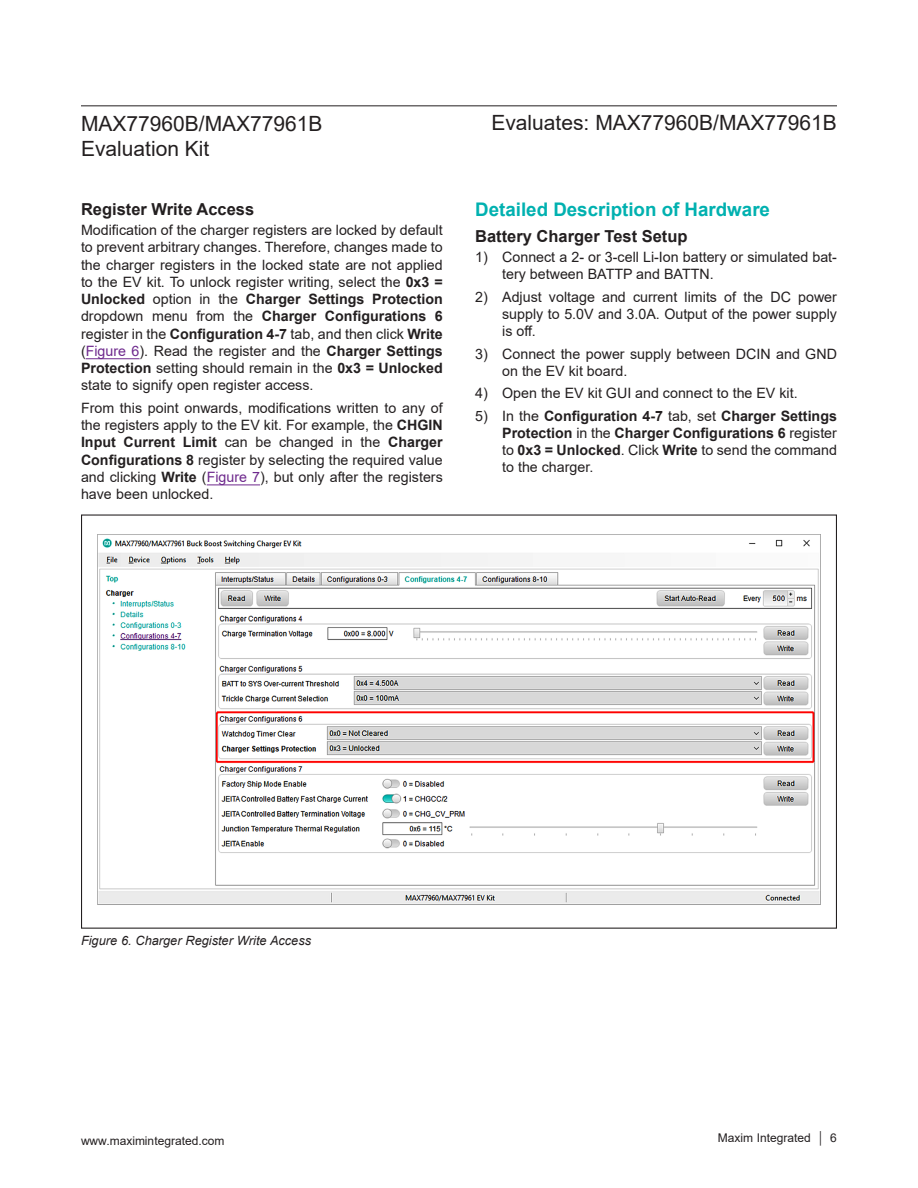
<style>
.page{position:relative;width:918px;height:1188px;background:#fff}
.page>*{position:absolute;margin:0;border:0;box-sizing:border-box;transform-origin:0 0}
.t1{font:21px "Arial";color:#231f20}
.H1{font:700 18.75px "Arial";color:#00b1b0}
.H2{font:700 16.5px "Arial";color:#231f20}
.Body_Text{font:14.25px/17.2px "Arial";color:#231f20;text-align:justify}
.t2{font:700 14.25px/17.1px "Arial";color:#231f20;text-align:justify}
.Caption_-_Figures{font:italic 12.75px "Arial";color:#231f20}
.t3{font:12px "Arial";color:#231f20}
.s1{font-weight:700}
.s2{color:#6e298d}
.s3{font-weight:400}
</style>
<div class="page">
<hr style="left:81px;top:105px;width:756px;height:1px;background:#231f20">
<hr style="left:86px;top:358px;width:54px;height:1px;background:#6e298d">
<hr style="left:207px;top:485px;width:53px;height:1px;background:#6e298d">
<img style="left:98px;top:534px;width:722px;height:371px">
<h1 class="t1" style="left:81px;top:109px;width:243px">MAX77960B/MAX77961B</h1>
<h1 class="t1" style="left:491px;top:108px;width:347px">Evaluates: MAX77960B/MAX77961B</h1>
<h1 class="t1" style="left:81px;top:134px;width:130px">Evaluation Kit</h1>
<p class="H2" style="left:81px;top:197px;width:175px">Register Write Access</p>
<p class="Body_Text" style="left:81px;top:221px;width:363px">Modification of the charger registers are locked by default to prevent arbitrary changes. Therefore, changes made to the charger registers in the locked state are not applied to the EV kit. To unlock register writing, select the <span class="s1">0x3 = Unlocked</span> option in the <span class="s1">Charger Settings Protection </span>dropdown menu from the <span class="s1">Charger Configurations 6 </span>register in the <span class="s1">Configuration 4-7</span> tab, and then click <span class="s1">Write </span>(<span class="s2">Figure 6</span>). Read the register and the <span class="s1">Charger Settings Protection</span> setting should remain in the <span class="s1">0x3 = Unlocked </span>state to signify open register access.</p>
<p class="Body_Text" style="left:81px;top:399px;width:363px">From this point onwards, modifications written to any of the registers apply to the EV kit. For example, the <span class="s1">CHGIN Input Current Limit</span> can be changed in the <span class="s1">Charger Configurations 8</span> register by selecting the required value and clicking <span class="s1">Write</span> (<span class="s2">Figure 7</span>), but only after the registers have been unlocked.</p>
<p class="H1" style="left:475px;top:196px;width:296px">Detailed Description of Hardware</p>
<p class="H2" style="left:475px;top:224px;width:214px">Battery Charger Test Setup</p>
<p class="Body_Text" style="left:502px;top:249px;width:336px;text-indent:-27px">1) Connect a 2- or 3-cell Li-Ion battery or simulated bat&shy;tery between BATTP and BATTN.</p>
<p class="Body_Text" style="left:502px;top:288px;width:336px;text-indent:-27px">2) Adjust voltage and current limits of the DC power supply to 5.0V and 3.0A. Output of the power supply is off.</p>
<p class="Body_Text" style="left:502px;top:345px;width:336px;text-indent:-27px">3) Connect the power supply between DCIN and GND on the EV kit board.</p>
<p class="Body_Text" style="left:475px;top:384px;width:324px">4) Open the EV kit GUI and connect to the EV kit.</p>
<p class="t2" style="left:502px;top:407px;width:336px;text-indent:-27px"><span class="s3">5) In the</span> Configuration 4-7 <span class="s3">tab, set</span> Charger Settings Protection <span class="s3">in the</span> Charger Configurations 6 <span class="s3">register to</span> 0x3 = Unlocked<span class="s3">. Click</span> Write <span class="s3">to send the command to the charger.</span></p>
<p class="Caption_-_Figures" style="left:81px;top:932px;width:232px">Figure 6. Charger Register Write Access</p>
<p class="t3" style="left:81px;top:1132px;width:145px">www.maximintegrated.com</p>
<p class="t3" style="left:718px;top:1129px;width:121px">Maxim Integrated │ 6</p>
</div>
